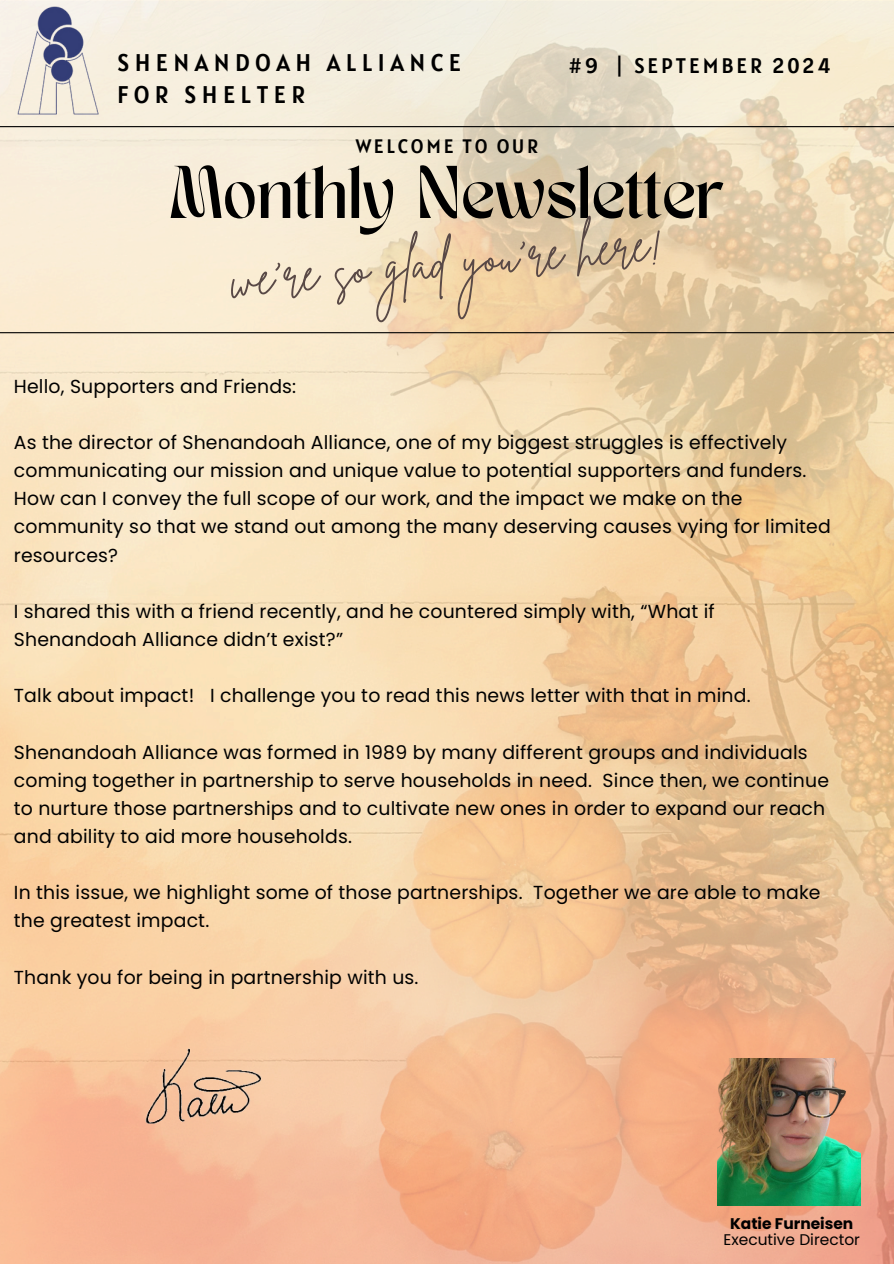
<style>
.page{position:relative;width:894px;height:1264px;background:#fff}
.page>*{position:absolute;margin:0;border:0;box-sizing:border-box;transform-origin:0 0}
.t1{font:52.2px "TANMERINGUE";color:#000}
.t2{font:50.1px "Brittany Signature";color:#594946}
.t3{font:24px/32.7px "Alatsi";letter-spacing:.225em;color:#000}
.t4{font:21px "Alatsi";letter-spacing:.145em;color:#000}
.t5{font:19.35px "Alatsi";letter-spacing:.14em;color:#000}
.t6{font:18.9px/28.2px "Poppins";letter-spacing:.01em;color:#000}
.t7{font:15.45px "Poppins";color:#000}
.t8{font:700 15.45px "Poppins";color:#000}
</style>
<div class="page">
<img style="left:0;top:2px;width:893px;height:1261px">
<hr style="left:0;top:126px;width:893px;height:1px;background:#000">
<img style="left:14px;top:2px;width:90px;height:113px">
<img style="left:717px;top:1058px;width:143px;height:147px">
<img style="left:117px;top:1046px;width:145px;height:79px">
<hr style="left:0;top:332px;width:893px;height:1px;background:#000">
<h4 class="t3" style="left:117px;top:46px;width:345px">SHENANDOAH ALLIANCE<br>FOR SHELTER</h4>
<h4 class="t4" style="left:568px;top:52px;width:263px">#9 | SEPTEMBER 2024</h4>
<h4 class="t5" style="left:355px;top:134px;width:184px">WELCOME TO OUR</h4>
<h4 class="t1" style="left:169px;top:165px;width:556px">Monthly Newsletter</h4>
<h4 class="t2" style="left:228px;top:247px;width:435px;rotate:-5deg">we're so glad you're here!</h4>
<p class="t6" style="left:14px;top:372px;width:284px">Hello, Supporters and Friends:</p>
<h2 class="t6" style="left:14px;top:428px;width:818px">As the director of Shenandoah Alliance, one of my biggest struggles is effectively communicating our mission and unique value to potential supporters and funders.<br>How can I convey the full scope of our work, and the impact we make on the community so that we stand out among the many deserving causes vying for limited resources?</h2>
<h3 class="t6" style="left:14px;top:597px;width:702px">I shared this with a friend recently, and he countered simply with, “What if<br>Shenandoah Alliance didn’t exist?”</h3>
<h3 class="t6" style="left:14px;top:681px;width:738px">Talk about impact! I challenge you to read this news letter with that in mind.</h3>
<h1 class="t6" style="left:14px;top:737px;width:816px">Shenandoah Alliance was formed in 1989 by many different groups and individuals coming together in partnership to serve households in need. Since then, we continue to nurture those partnerships and to cultivate new ones in order to expand our reach and ability to aid more households.</h1>
<p class="t6" style="left:14px;top:878px;width:808px">In this issue, we highlight some of those partnerships. Together we are able to make the greatest impact.</p>
<h4 class="t6" style="left:14px;top:962px;width:406px">Thank you for being in partnership with us.</h4>
<h4 class="t8" style="left:729px;top:1212px;width:125px">Katie Furneisen</h4>
<p class="t7" style="left:723px;top:1228px;width:138px">Executive Director</p>
</div>
